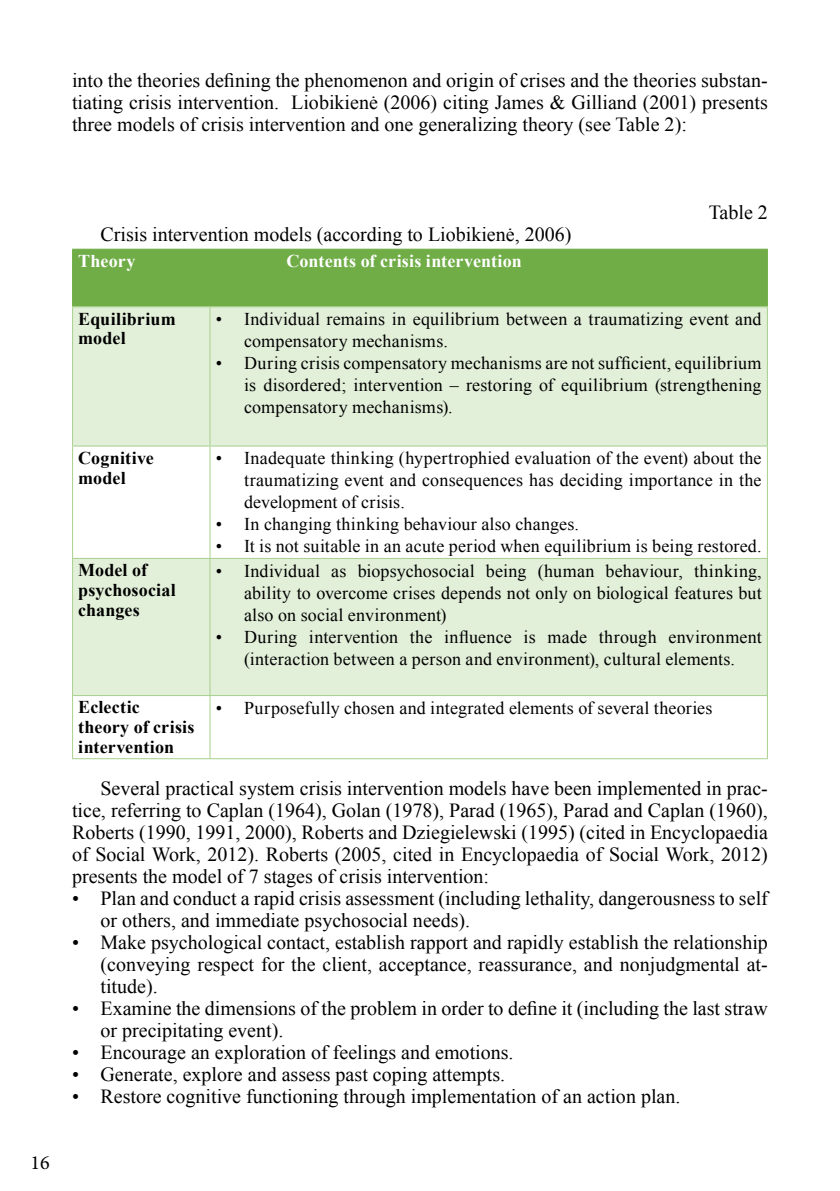
<style>
.page{position:relative;width:840px;height:1191px;background:#fff}
.page>*{position:absolute;margin:0;border:0;box-sizing:border-box;transform-origin:0 0}
.t1{font:20px/22px "Times New Roman";color:#000;text-align:justify}
.t2{font:20px "Minion Pro";color:#000}
.t3{font:18px/22px "Times New Roman";letter-spacing:.01em;color:#000;text-align:justify}
.t4{font:700 18px/19.8px "Times New Roman";letter-spacing:.005em;color:#000}
.t5{font:700 18px "Times New Roman";letter-spacing:.005em;color:#fff}
</style>
<div class="page">
<div style="left:73px;top:250px;width:693px;height:56px;background:#70ad47"></div>
<svg style="left:73px;top:307px;width:693px;height:388px;fill:#e2efd9"></svg>
<hr style="left:72px;top:250px;width:1px;height:56px;background:#70ad47">
<hr style="left:72px;top:249px;width:138px;height:1px;background:#70ad47">
<hr style="left:210px;top:249px;width:557px;height:1px;background:#70ad47">
<hr style="left:766px;top:250px;width:1px;height:56px;background:#70ad47">
<hr style="left:72px;top:306px;width:138px;height:1px;background:#a8d08d">
<hr style="left:210px;top:306px;width:557px;height:1px;background:#a8d08d">
<hr style="left:72px;top:445px;width:138px;height:1px;background:#a8d08d">
<hr style="left:210px;top:445px;width:557px;height:1px;background:#a8d08d">
<hr style="left:72px;top:558px;width:138px;height:1px;background:#a8d08d">
<hr style="left:210px;top:558px;width:557px;height:1px;background:#a8d08d">
<hr style="left:72px;top:695px;width:138px;height:1px;background:#a8d08d">
<hr style="left:210px;top:695px;width:557px;height:1px;background:#a8d08d">
<hr style="left:72px;top:758px;width:138px;height:1px;background:#a8d08d">
<hr style="left:210px;top:758px;width:557px;height:1px;background:#a8d08d">
<hr style="left:72px;top:307px;width:1px;height:138px;background:#a8d08d">
<hr style="left:72px;top:446px;width:1px;height:112px;background:#a8d08d">
<hr style="left:72px;top:559px;width:1px;height:136px;background:#a8d08d">
<hr style="left:72px;top:696px;width:1px;height:62px;background:#a8d08d">
<hr style="left:209px;top:307px;width:1px;height:138px;background:#a8d08d">
<hr style="left:766px;top:307px;width:1px;height:138px;background:#a8d08d">
<hr style="left:209px;top:446px;width:1px;height:112px;background:#a8d08d">
<hr style="left:766px;top:446px;width:1px;height:112px;background:#a8d08d">
<hr style="left:209px;top:559px;width:1px;height:136px;background:#a8d08d">
<hr style="left:766px;top:559px;width:1px;height:136px;background:#a8d08d">
<hr style="left:209px;top:696px;width:1px;height:62px;background:#a8d08d">
<hr style="left:766px;top:696px;width:1px;height:62px;background:#a8d08d">
<p class="t1" style="left:72px;top:69px;width:697px">into the theories defining the phenomenon and origin of crises and the theories substan&shy;tiating crisis intervention. Liobikienė (2006) citing James &amp; Gilliand (2001) presents three models of crisis intervention and one generalizing theory (see Table 2):</p>
<p class="t2" style="left:31px;top:1149px;width:21px">16</p>
<p class="t1" style="left:100px;top:223px;width:472px">Crisis intervention models (according to Liobikienė, 2006)</p>
<p class="t5" style="left:78px;top:248px;width:59px">Theory</p>
<p class="t5" style="left:286px;top:248px;width:236px">Contents of crisis intervention</p>
<p class="t1" style="left:708px;top:201px;width:61px">Table 2</p>
<p class="t4" style="left:78px;top:308px;width:99px">Equilibrium model</p>
<p class="t3" style="left:244px;top:308px;width:519px;text-indent:-28px">• Individual remains in equilibrium between a traumatizing event and compensatory mechanisms.</p>
<p class="t3" style="left:244px;top:352px;width:519px;text-indent:-28px">• During crisis compensatory mechanisms are not sufficient, equilibrium is disordered; intervention – restoring of equilibrium (strengthening compensatory mechanisms).</p>
<p class="t4" style="left:78px;top:447px;width:77px">Cognitive model</p>
<p class="t3" style="left:244px;top:447px;width:518px;text-indent:-28px">• Inadequate thinking (hypertrophied evaluation of the event) about the traumatizing event and consequences has deciding importance in the development of crisis.</p>
<p class="t3" style="left:215px;top:513px;width:364px">• In changing thinking behaviour also changes.</p>
<p class="t3" style="left:215px;top:535px;width:547px">• It is not suitable in an acute period when equilibrium is being restored.</p>
<p class="t4" style="left:78px;top:560px;width:99px">Model of psychosocial changes</p>
<p class="t3" style="left:244px;top:559px;width:519px;text-indent:-28px">• Individual as biopsychosocial being (human behaviour, thinking, ability to overcome crises depends not only on biological features but also on social environment)</p>
<p class="t3" style="left:215px;top:625px;width:547px;text-align:center">• During intervention the influence is made through environment (interaction between a person and environment), cultural elements.</p>
<p class="t4" style="left:78px;top:697px;width:118px">Eclectic theory of crisis intervention</p>
<p class="t3" style="left:215px;top:696px;width:498px">• Purposefully chosen and integrated elements of several theories</p>
<p class="t1" style="left:72px;top:777px;width:697px;text-indent:28px">Several practical system crisis intervention models have been implemented in prac&shy;tice, referring to Caplan (1964), Golan (1978), Parad (1965), Parad and Caplan (1960), Roberts (1990, 1991, 2000), Roberts and Dziegielewski (1995) (cited in Encyclopaedia of Social Work, 2012). Roberts (2005, cited in Encyclopaedia of Social Work, 2012) presents the model of 7 stages of crisis intervention:</p>
<p class="t1" style="left:100px;top:887px;width:668px;text-indent:-28px">• Plan and conduct a rapid crisis assessment (including lethality, dangerousness to self or others, and immediate psychosocial needs).</p>
<p class="t1" style="left:100px;top:931px;width:668px;text-indent:-28px">• Make psychological contact, establish rapport and rapidly establish the relationship (conveying respect for the client, acceptance, reassurance, and nonjudgmental at&shy;titude).</p>
<p class="t1" style="left:100px;top:997px;width:668px;text-indent:-28px">• Examine the dimensions of the problem in order to define it (including the last straw or precipitating event).</p>
<p class="t1" style="left:72px;top:1041px;width:443px">• Encourage an exploration of feelings and emotions.</p>
<p class="t1" style="left:72px;top:1063px;width:434px">• Generate, explore and assess past coping attempts.</p>
<p class="t1" style="left:72px;top:1085px;width:609px">• Restore cognitive functioning through implementation of an action plan.</p>
</div>
